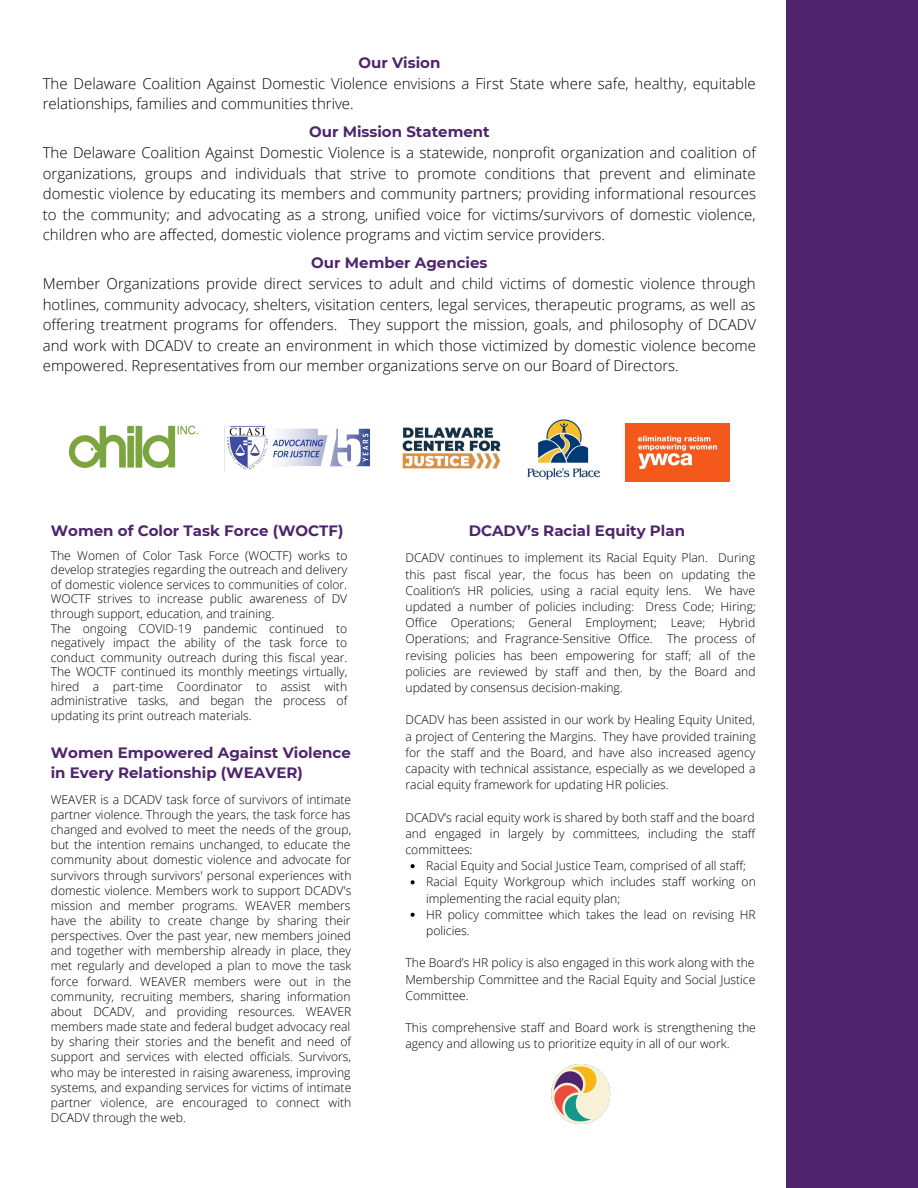
<style>
.page{position:relative;width:918px;height:1188px;background:#fff}
.page>*{position:absolute;margin:0;border:0;box-sizing:border-box;transform-origin:0 0}
.t1{font:300 15px/20.5px "Open Sans";color:#000;text-align:justify}
.t2{font:700 15px/20.2px "Montserrat";color:#4f246d}
.t3{font:300 12.15px/15.1px "Open Sans";color:#000;text-align:justify}
</style>
<div class="page">
<div style="left:786px;top:0;width:132px;height:1188px;background:#4f246d"></div>
<img style="left:527px;top:419px;width:73px;height:61px">
<img style="left:69px;top:425px;width:129px;height:42px">
<img style="left:626px;top:423px;width:103px;height:59px">
<img style="left:224px;top:425px;width:147px;height:47px">
<img style="left:402px;top:427px;width:99px;height:42px">
<img style="left:551px;top:1064px;width:60px;height:60px">
<svg style="left:411px;top:864px;width:4px;height:4px"></svg>
<svg style="left:411px;top:880px;width:4px;height:4px"></svg>
<svg style="left:411px;top:913px;width:4px;height:4px"></svg>
<p class="t2" style="left:358px;top:52px;width:84px">Our Vision</p>
<p class="t1" style="left:43px;top:73px;width:714px">The Delaware Coalition Against Domestic Violence envisions a First State where safe, healthy, equitable relationships, families and communities thrive.</p>
<p class="t2" style="left:309px;top:122px;width:182px">Our Mission Statement</p>
<p class="t1" style="left:43px;top:142px;width:715px">The Delaware Coalition Against Domestic Violence is a statewide, nonprofit organization and coalition of organizations, groups and individuals that strive to promote conditions that prevent and eliminate domestic violence by educating its members and community partners; providing informational resources to the community; and advocating as a strong, unified voice for victims/survivors of domestic violence, children who are affected, domestic violence programs and victim service providers.</p>
<p class="t2" style="left:311px;top:253px;width:178px">Our Member Agencies</p>
<p class="t1" style="left:43px;top:273px;width:715px">Member Organizations provide direct services to adult and child victims of domestic violence through hotlines, community advocacy, shelters, visitation centers, legal services, therapeutic programs, as well as offering treatment programs for offenders. They support the mission, goals, and philosophy of DCADV and work with DCADV to create an environment in which those victimized by domestic violence become empowered. Representatives from our member organizations serve on our Board of Directors.</p>
<p class="t2" style="left:51px;top:521px;width:294px">Women of Color Task Force (WOCTF)</p>
<p class="t3" style="left:51px;top:548px;width:298px;line-height:14.5px;text-align:left">The Women of Color Task Force (WOCTF) works to develop strategies regarding the outreach and delivery of domestic violence services to communities of color.<br>WOCTF strives to increase public awareness of DV through support, education, and training.<br>The ongoing COVID-19 pandemic continued to negatively impact the ability of the task force to conduct community outreach during this fiscal year.<br>The WOCTF continued its monthly meetings virtually, hired a part-time Coordinator to assist with administrative tasks, and began the process of updating its print outreach materials.</p>
<p class="t2" style="left:51px;top:742px;width:302px">Women Empowered Against Violence in Every Relationship (WEAVER)</p>
<p class="t3" style="left:51px;top:792px;width:302px">WEAVER is a DCADV task force of survivors of intimate partner violence. Through the years, the task force has changed and evolved to meet the needs of the group, but the intention remains unchanged, to educate the community about domestic violence and advocate for survivors through survivors' personal experiences with domestic violence. Members work to support DCADV's mission and member programs. WEAVER members have the ability to create change by sharing their perspectives. Over the past year, new members joined and together with membership already in place, they met regularly and developed a plan to move the task force forward. WEAVER members were out in the community, recruiting members, sharing information about DCADV, and providing resources. WEAVER members made state and federal budget advocacy real by sharing their stories and the benefit and need of support and services with elected officials. Survivors, who may be interested in raising awareness, improving systems, and expanding services for victims of intimate partner violence, are encouraged to connect with DCADV through the web.</p>
<p class="t2" style="left:469px;top:520px;width:218px">DCADV’s Racial Equity Plan</p>
<p class="t3" style="left:406px;top:550px;width:352px;line-height:16.2px">DCADV continues to implement its Racial Equity Plan. During this past fiscal year, the focus has been on updating the Coalition’s HR policies, using a racial equity lens. We have updated a number of policies including: Dress Code; Hiring; Office Operations; General Employment; Leave; Hybrid Operations; and Fragrance-Sensitive Office. The process of revising policies has been empowering for staff; all of the policies are reviewed by staff and then, by the Board and updated by consensus decision-making.</p>
<p class="t3" style="left:406px;top:712px;width:352px;line-height:16.2px">DCADV has been assisted in our work by Healing Equity United, a project of Centering the Margins. They have provided training for the staff and the Board, and have also increased agency capacity with technical assistance, especially as we developed a racial equity framework for updating HR policies.</p>
<p class="t3" style="left:406px;top:809px;width:351px;line-height:16.2px">DCADV’s racial equity work is shared by both staff and the board and engaged in largely by committees, including the staff committees:</p>
<p class="t3" style="left:426px;top:857px;width:331px;line-height:16.2px;text-align:left">Racial Equity and Social Justice Team, comprised of all staff; Racial Equity Workgroup which includes staff working on implementing the racial equity plan;<br>HR policy committee which takes the lead on revising HR policies.</p>
<p class="t3" style="left:406px;top:955px;width:351px;line-height:16.2px">The Board’s HR policy is also engaged in this work along with the Membership Committee and the Racial Equity and Social Justice Committee.</p>
<p class="t3" style="left:406px;top:1019px;width:352px;line-height:16.2px">This comprehensive staff and Board work is strengthening the agency and allowing us to prioritize equity in all of our work.</p>
</div>
